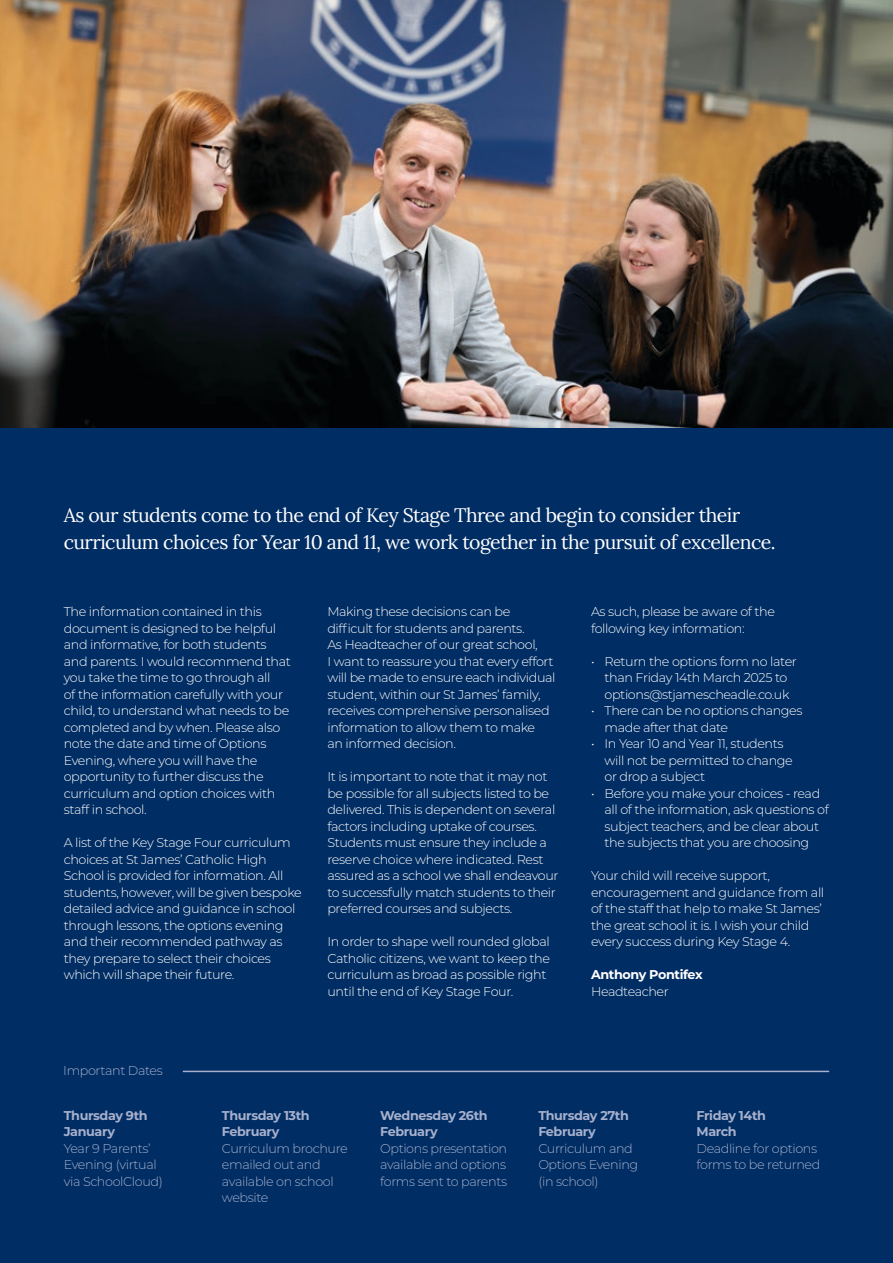
<style>
.page{position:relative;width:893px;height:1263px;background:#002d63}
.page>*{position:absolute;margin:0;border:0;box-sizing:border-box;transform-origin:0 0}
.t1{font:19.5px/27px "Lora";letter-spacing:-.03em;color:#fff}
.t2{font:300 12.75px/16.5px "Montserrat";letter-spacing:-.03em;color:#fff}
.t3{font:300 12.75px/16.5px "Montserrat";letter-spacing:-.03em;color:#a7b0cc}
.t4{font:700 12.75px/16.5px "Montserrat";letter-spacing:-.03em;color:#a7b0cc}
.t5{font:700 12.75px "Montserrat";letter-spacing:-.03em;color:#fff}
</style>
<div class="page">
<img style="left:0;top:0;width:893px;height:427px">
<hr style="left:183px;top:1071px;width:646px;height:1px;background:#a7b0cc">
<p class="t1" style="left:64px;top:501px;width:713px">As our students come to the end of Key Stage Three and begin to consider their curriculum choices for Year 10 and 11, we work together in the pursuit of excellence.</p>
<p class="t2" style="left:64px;top:603px;width:229px">The information contained in this document is designed to be helpful and informative, for both students and parents. I would recommend that you take the time to go through all<br>of the information carefully with your child, to understand what needs to be completed and by when. Please also note the date and time of Options Evening, where you will have the opportunity to further discuss the curriculum and option choices with staff in school.</p>
<p class="t2" style="left:64px;top:834px;width:240px">A list of the Key Stage Four curriculum choices at St James’ Catholic High School is provided for information. All students, however, will be given bespoke detailed advice and guidance in school through lessons, the options evening and their recommended pathway as they prepare to select their choices which will shape their future.</p>
<p class="t2" style="left:327px;top:603px;width:230px">Making these decisions can be difficult for students and parents.<br>As Headteacher of our great school,<br>I want to reassure you that every effort will be made to ensure each individual student, within our St James’ family, receives comprehensive personalised information to allow them to make<br>an informed decision.</p>
<p class="t2" style="left:327px;top:768px;width:233px">It is important to note that it may not be possible for all subjects listed to be delivered. This is dependent on several factors including uptake of courses.<br>Students must ensure they include a reserve choice where indicated. Rest assured as a school we shall endeavour to successfully match students to their preferred courses and subjects.</p>
<p class="t2" style="left:327px;top:933px;width:224px">In order to shape well rounded global Catholic citizens, we want to keep the curriculum as broad as possible right until the end of Key Stage Four.</p>
<p class="t3" style="left:63px;top:1062px;width:101px">Important Dates</p>
<p class="t2" style="left:591px;top:603px;width:185px">As such, please be aware of the following key information:</p>
<p class="t2" style="left:591px;top:652px;width:207px;text-align:center">• Return the options form no later than Friday 14th March 2025 to options@stjamescheadle.co.uk</p>
<p class="t2" style="left:605px;top:702px;width:200px;text-indent:-14px">• There can be no options changes made after that date</p>
<p class="t2" style="left:605px;top:735px;width:190px;text-indent:-14px">• In Year 10 and Year 11, students will not be permitted to change or drop a subject</p>
<p class="t2" style="left:605px;top:784px;width:226px;text-indent:-14px">• Before you make your choices - read all of the information, ask questions of subject teachers, and be clear about the subjects that you are choosing</p>
<p class="t2" style="left:591px;top:867px;width:235px">Your child will receive support, encouragement and guidance from all of the staff that help to make St James’ the great school it is. I wish your child every success during Key Stage 4.</p>
<p class="t5" style="left:591px;top:965px;width:113px">Anthony Pontifex</p>
<p class="t2" style="left:591px;top:982px;width:79px">Headteacher</p>
<p class="t4" style="left:64px;top:1106px;width:85px">Thursday 9th<br>January</p>
<p class="t3" style="left:64px;top:1139px;width:101px">Year 9 Parents’<br>Evening (virtual via SchoolCloud)</p>
<p class="t4" style="left:222px;top:1106px;width:89px">Thursday 13th<br>February</p>
<p class="t3" style="left:222px;top:1139px;width:127px">Curriculum brochure emailed out and available on school website</p>
<p class="t4" style="left:380px;top:1106px;width:109px">Wednesday 26th<br>February</p>
<p class="t3" style="left:380px;top:1139px;width:129px;text-align:justify">Options presentation available and options forms sent to parents</p>
<p class="t4" style="left:538px;top:1106px;width:92px">Thursday 27th<br>February</p>
<p class="t3" style="left:538px;top:1139px;width:101px">Curriculum and<br>Options Evening (in school)</p>
<p class="t4" style="left:696px;top:1106px;width:71px">Friday 14th<br>March</p>
<p class="t3" style="left:696px;top:1139px;width:125px">Deadline for options forms to be returned</p>
</div>
